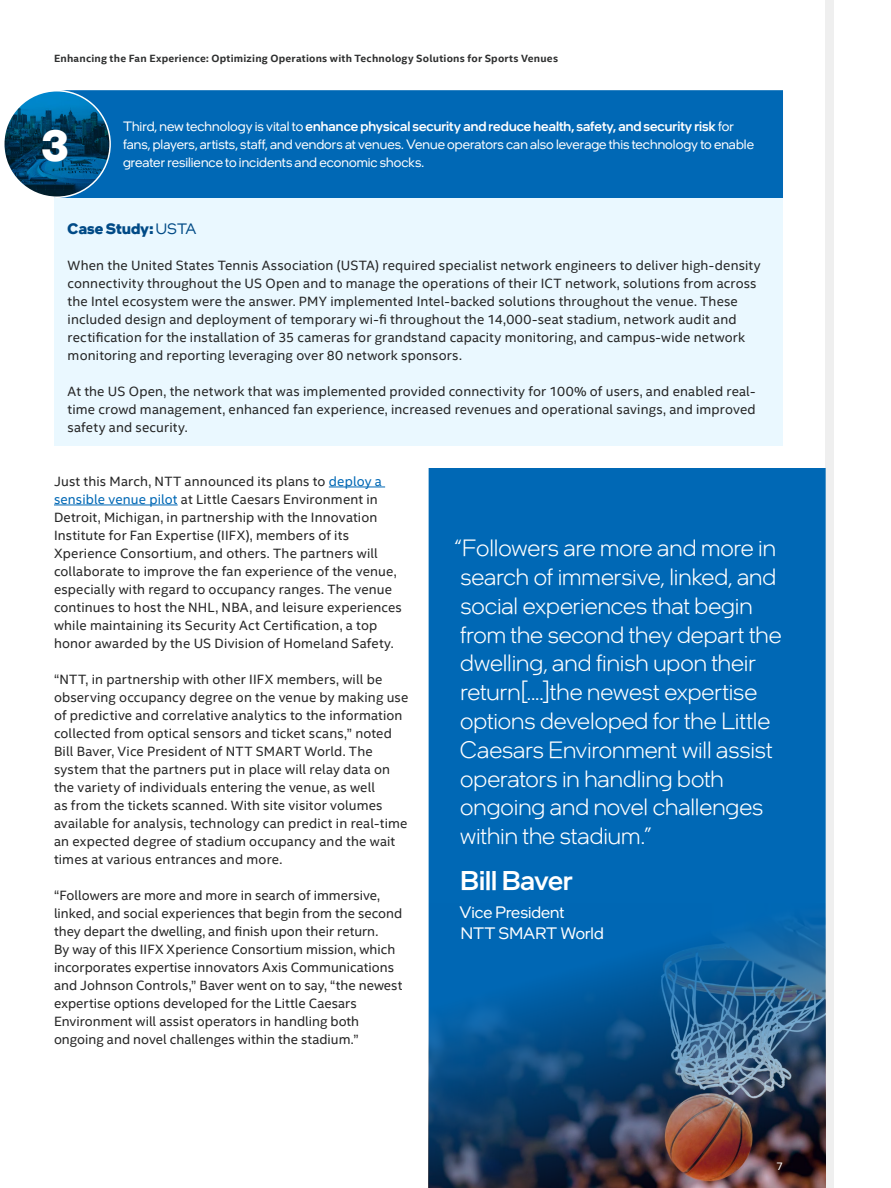
<style>
.page{position:relative;width:891px;height:1188px;background:#fff}
.page>*{position:absolute;margin:0;border:0;box-sizing:border-box;transform-origin:0 0}
.t1{font:700 43.5px "Intel One Display";color:#fff}
.t2{font:500 27px "Intel One Display";color:#fff}
.t3{font:300 24px/28.8px "Intel One Display";letter-spacing:-.005em;color:#fff}
.t4{font:16.5px/21px "Intel One Display";color:#fff}
.t5{font:700 15px "Intel One Display";letter-spacing:.01em;color:#004a86}
.t6{font:13.5px/18px "Intel Clear";letter-spacing:.01em;color:#262626}
.t7{font:13.5px/18px "Intel One Display";color:#fff}
.t8{font:11.1px "Intel Clear";color:#fff}
.t9{font:700 10.5px "Intel Clear";letter-spacing:.02em;color:#2e2f2f}
.s1{font-weight:500}
.s2{font-weight:400}
.s3{color:#0068b5}
</style>
<div class="page">
<div style="left:826px;top:0;width:8px;height:1188px;background:#efefef"></div>
<svg style="left:3px;top:90px;width:108px;height:108px"></svg>
<div style="left:429px;top:468px;width:397px;height:720px;background:#0068b5"></div>
<img style="left:429px;top:903px;width:397px;height:285px">
<svg style="left:54px;top:90px;width:729px;height:108px;fill:#0068b5"></svg>
<div style="left:54px;top:198px;width:729px;height:247px;background:#eaf8ff"></div>
<hr style="left:329px;top:486px;width:56px;height:1px;background:#0068b5">
<hr style="left:54px;top:504px;width:124px;height:1px;background:#0068b5">
<p class="t9" style="left:54px;top:51px;width:506px">Enhancing the Fan Experience: Optimizing Operations with Technology Solutions for Sports Venues</p>
<h1 class="t1" style="left:42px;top:117px;width:28px">3</h1>
<p class="t7" style="left:123px;top:118px;width:633px">Third, new technology is vital to <span class="s1">enhance physical security and reduce health, safety, and security risk</span> for fans, players, artists, staff, and vendors at venues. Venue operators can also leverage this technology to enable greater resilience to incidents and economic shocks.</p>
<p class="t5" style="left:68px;top:219px;width:130px">Case Study: <span class="s2">USTA</span></p>
<p class="t6" style="left:68px;top:256px;width:695px">When the United States Tennis Association (USTA) required specialist network engineers to deliver high-density connectivity throughout the US Open and to manage the operations of their ICT network, solutions from across the Intel ecosystem were the answer. PMY implemented Intel-backed solutions throughout the venue. These included design and deployment of temporary wi-fi throughout the 14,000-seat stadium, network audit and rectification for the installation of 35 cameras for grandstand capacity monitoring, and campus-wide network monitoring and reporting leveraging over 80 network sponsors.</p>
<p class="t6" style="left:68px;top:382px;width:690px;text-align:justify">At the US Open, the network that was implemented provided connectivity for 100% of users, and enabled real&shy;time crowd management, enhanced fan experience, increased revenues and operational savings, and improved safety and security.</p>
<p class="t6" style="left:54px;top:472px;width:349px">Just this March, NTT announced its plans to <span class="s3">deploy a sensible venue pilot</span> at Little Caesars Environment in Detroit, Michigan, in partnership with the Innovation Institute for Fan Expertise (IIFX), members of its Xperience Consortium, and others. The partners will collaborate to improve the fan experience of the venue, especially with regard to occupancy ranges. The venue continues to host the NHL, NBA, and leisure experiences while maintaining its Security Act Certification, a top honor awarded by the US Division of Homeland Safety.</p>
<p class="t6" style="left:54px;top:670px;width:356px">“NTT, in partnership with other IIFX members, will be observing occupancy degree on the venue by making use of predictive and correlative analytics to the information collected from optical sensors and ticket scans,” noted Bill Baver, Vice President of NTT SMART World. The system that the partners put in place will relay data on the variety of individuals entering the venue, as well<br>as from the tickets scanned. With site visitor volumes available for analysis, technology can predict in real-time an expected degree of stadium occupancy and the wait times at various entrances and more.</p>
<p class="t6" style="left:54px;top:886px;width:350px">“Followers are more and more in search of immersive, linked, and social experiences that begin from the second they depart the dwelling, and finish upon their return.<br>By way of this IIFX Xperience Consortium mission, which incorporates expertise innovators Axis Communications and Johnson Controls,” Baver went on to say, “the newest expertise options developed for the Little Caesars Environment will assist operators in handling both ongoing and novel challenges within the stadium.”</p>
<p class="t3" style="left:454px;top:533px;width:329px">“Followers are more and more in search of immersive, linked, and social experiences that begin from the second they depart the dwelling, and finish upon their return[....]the newest expertise options developed for the Little<br>Caesars Environment will assist operators in handling both ongoing and novel challenges within the stadium.”</p>
<h2 class="t2" style="left:461px;top:863px;width:114px">Bill Baver</h2>
<p class="t4" style="left:459px;top:901px;width:146px">Vice President<br>NTT SMART World</p>
<p class="t8" style="left:776px;top:1158px;width:8px">7</p>
</div>
